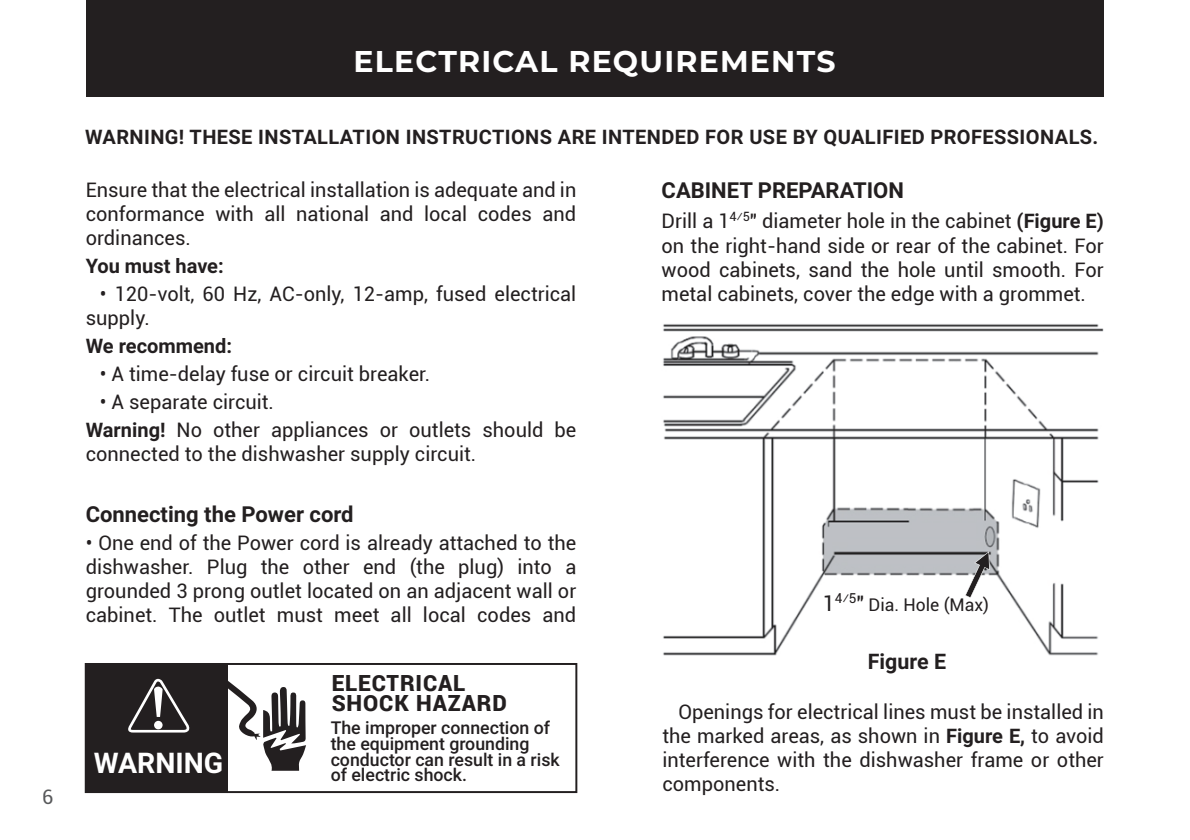
<style>
.page{position:relative;width:1190px;height:840px;background:#fff}
.page>*{position:absolute;margin:0;border:0;box-sizing:border-box;transform-origin:0 0}
.t1{font:700 30px "Montserrat";letter-spacing:.04em;color:#fff}
.t2{font:700 28.4px "Roboto";color:#fff}
.t3{font:900 22.2px/20.4px "Roboto";letter-spacing:.04em;color:#231f20}
.t4{font:700 22px "Roboto";color:#231f20}
.t5{font:700 21.4px "Roboto";color:#231f20}
.t6{font:20px/24px "Roboto";color:#231f20;text-align:justify}
.t7{font:700 20px "Roboto";letter-spacing:.02em;color:#231f20}
.t8{font:700 20px "Roboto";color:#231f20}
.t9{font:20px "Roboto";color:#58595b}
.t10{font:500 17.8px/15.8px "Roboto";color:#231f20}
.t11{font:17.4px "Roboto";color:#231f20}
.s1{font-weight:700}
.s2{font-size:21.4px}
</style>
<div class="page">
<div style="left:85px;top:662px;width:492px;height:130px;border:2px solid #231f20"></div>
<div style="left:86px;top:663px;width:142px;height:128px;background:#231f20"></div>
<div style="left:86px;top:0;width:1017px;height:96px;background:#231f20"></div>
<img style="left:663px;top:324px;width:440px;height:332px">
<div style="left:882px;top:590px;width:97px;height:51px;background:#fff"></div>
<svg style="left:228px;top:681px;width:78px;height:89px"></svg>
<svg style="left:128px;top:678px;width:62px;height:54px"></svg>
<div style="left:154px;top:720px;width:8px;height:9px;background:#fff;border-radius:50%"></div>
<svg style="left:964px;top:551px;width:25px;height:46px"></svg>
<p class="t9" style="left:42px;top:782px;width:13px">6</p>
<h1 class="t1" style="left:353px;top:40px;width:483px">ELECTRICAL REQUIREMENTS</h1>
<p class="t7" style="left:85px;top:123px;width:1014px">WARNING! THESE INSTALLATION INSTRUCTIONS ARE INTENDED FOR USE BY QUALIFIED PROFESSIONALS.</p>
<p class="t6" style="left:86px;top:177px;width:492px">Ensure that the electrical installation is adequate and in conformance with all national and local codes and ordinances.</p>
<p class="t8" style="left:86px;top:251px;width:139px">You must have:</p>
<p class="t6" style="left:86px;top:281px;width:492px;text-indent:14px">• 120-volt, 60 Hz, AC-only, 12-amp, fused electrical supply.</p>
<p class="t8" style="left:86px;top:331px;width:148px">We recommend:</p>
<p class="t6" style="left:100px;top:361px;width:332px">• A time-delay fuse or circuit breaker.</p>
<p class="t6" style="left:86px;top:387px;width:492px;line-height:28px;text-indent:14px">• A separate circuit.<br><span class="s1">Warning!</span> No other appliances or outlets should be</p>
<p class="t6" style="left:86px;top:441px;width:392px">connected to the dishwasher supply circuit.</p>
<p class="t4" style="left:86px;top:498px;width:269px">Connecting the Power cord</p>
<p class="t6" style="left:86px;top:530px;width:492px">• One end of the Power cord is already attached to the dishwasher. Plug the other end (the plug) into a grounded 3 prong outlet located on an adjacent wall or cabinet. The outlet must meet all local codes and</p>
<h2 class="t2" style="left:94px;top:742px;width:131px">WARNING</h2>
<p class="t3" style="left:331px;top:671px;width:177px">ELECTRICAL<br>SHOCK HAZARD</p>
<p class="t10" style="left:330px;top:718px;width:230px">The improper connection of the equipment grounding conductor can result in a risk of electric shock.</p>
<p class="t4" style="left:661px;top:175px;width:244px">CABINET PREPARATION</p>
<p class="t6" style="left:661px;top:208px;width:443px">Drill a 1<sup>4⁄5</sup>" diameter hole in the cabinet <span class="s1">(Figure E) </span>on the right-hand side or rear of the cabinet. For wood cabinets, sand the hole until smooth. For metal cabinets, cover the edge with a grommet.</p>
<p class="t11" style="left:822px;top:592px;width:168px"><span class="s2">1</span><sup>4⁄5</sup><span class="s2">"</span> Dia. Hole (Max)</p>
<p class="t5" style="left:867px;top:645px;width:80px">Figure E</p>
<p class="t6" style="left:662px;top:698px;width:443px;text-indent:16px">Openings for electrical lines must be installed in the marked areas, as shown in <span class="s1">Figure E,</span> to avoid interference with the dishwasher frame or other components.</p>
</div>
